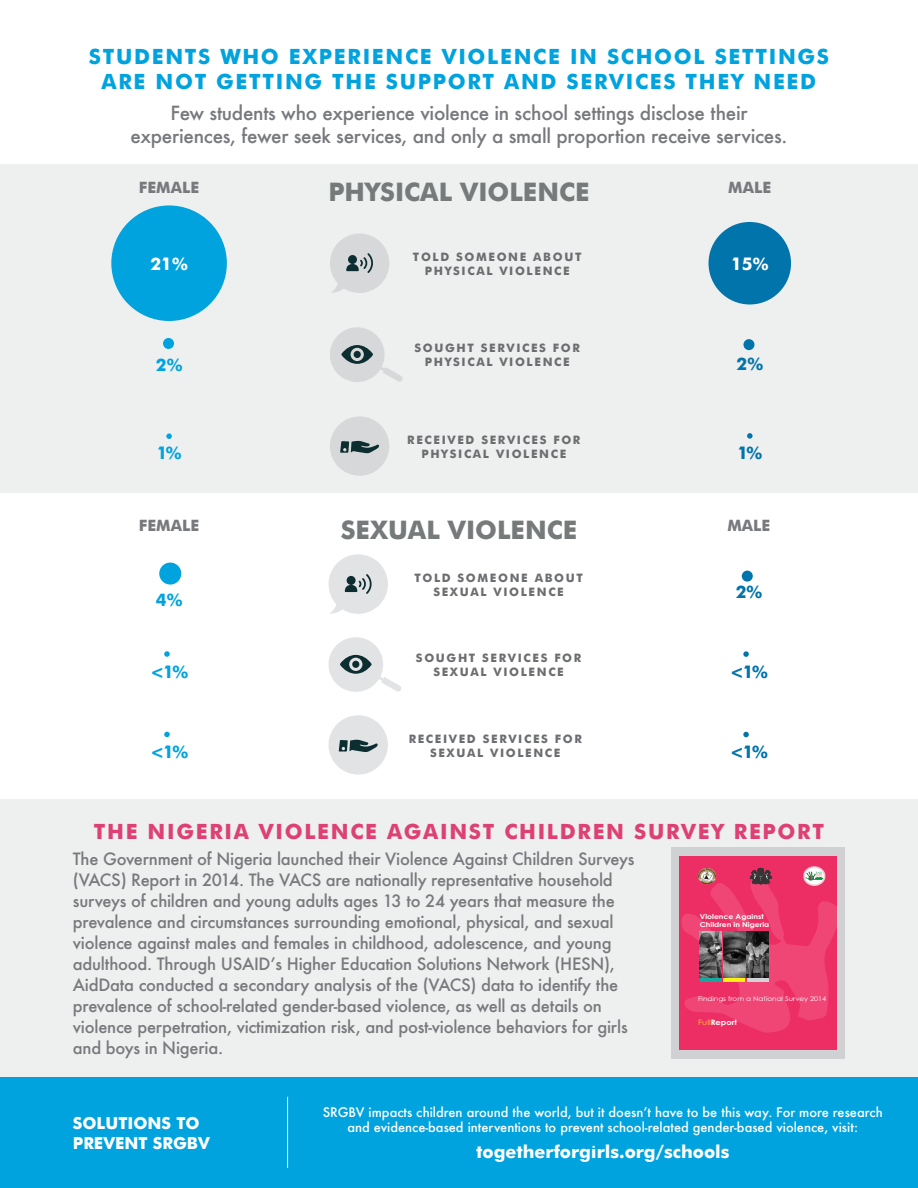
<style>
.page{position:relative;width:918px;height:1188px;background:#fff}
.page>*{position:absolute;margin:0;border:0;box-sizing:border-box;transform-origin:0 0}
.t1{font:700 25.5px "Futura";color:#767a7a}
.t2{font:700 21px "Futura";letter-spacing:.08em;color:#00a3de}
.t3{font:700 21px "Futura";letter-spacing:.08em;color:#dd4174}
.t4{font:500 18.9px/22.5px "Futura";letter-spacing:-.015em;color:#77797d;text-align:center}
.t5{font:700 18px "Futura";color:#fff}
.t6{font:700 17.25px "Futura";color:#00a3de}
.t7{font:700 17.25px "Futura";color:#0074ab}
.t8{font:700 17.25px "Futura";color:#fff}
.t9{font:500 16.5px/21px "Futura";letter-spacing:-.015em;color:#77797d}
.t10{font:700 16.5px/19.8px "Futura";color:#fff}
.t11{font:700 15.6px "Futura";color:#77797d}
.t12{font:500 12.9px/15.5px "Futura";color:#fff;text-align:center}
.t13{font:700 11.55px/14.1px "Futura";letter-spacing:.14em;color:#6c6d70;text-align:center}
.t14{font:700 7.35px "Century Gothic";color:#fefefe;scale:1.13 1}
.t15{font:700 6.9px/8.2px "Century Gothic";color:#fefefe;scale:1.13 1}
.t16{font:6.45px "Century Gothic";color:#fefefe;scale:1.13 1}
.s1{font-weight:400;color:#ffcc29}
</style>
<div class="page">
<div style="left:0;top:1077px;width:918px;height:111px;background:#00a3de"></div>
<div style="left:0;top:799px;width:918px;height:278px;background:#eeefef"></div>
<div style="left:0;top:164px;width:918px;height:329px;background:#eeefef"></div>
<svg style="left:671px;top:847px;width:174px;height:212px;background:#d9557a"></svg>
<div style="left:709px;top:222px;width:82px;height:82px;background:#0074ab;border-radius:50%"></div>
<div style="left:111px;top:205px;width:116px;height:116px;background:#00a3de;border-radius:50%"></div>
<svg style="left:330px;top:233px;width:59px;height:60px"></svg>
<svg style="left:747px;top:433px;width:6px;height:6px"></svg>
<svg style="left:166px;top:433px;width:6px;height:6px"></svg>
<svg style="left:330px;top:416px;width:59px;height:60px"></svg>
<div style="left:163px;top:338px;width:11px;height:11px;background:#00a3de;border-radius:50%"></div>
<div style="left:743px;top:339px;width:11px;height:11px;background:#0074ab;border-radius:50%"></div>
<svg style="left:330px;top:327px;width:73px;height:55px"></svg>
<svg style="left:743px;top:651px;width:6px;height:6px"></svg>
<svg style="left:164px;top:651px;width:6px;height:6px"></svg>
<svg style="left:328px;top:637px;width:73px;height:55px"></svg>
<svg style="left:328px;top:715px;width:60px;height:60px"></svg>
<svg style="left:743px;top:732px;width:6px;height:5px"></svg>
<svg style="left:164px;top:732px;width:6px;height:5px"></svg>
<div style="left:742px;top:571px;width:11px;height:11px;background:#0074ab;border-radius:50%"></div>
<div style="left:159px;top:563px;width:22px;height:22px;background:#00a3de;border-radius:50%"></div>
<svg style="left:328px;top:554px;width:60px;height:60px"></svg>
<hr style="left:287px;top:1097px;width:1px;height:71px;background:#fff">
<p class="t2" style="left:89px;top:41px;width:742px">STUDENTS WHO EXPERIENCE VIOLENCE IN SCHOOL SETTINGS</p>
<p class="t2" style="left:102px;top:67px;width:716px">ARE NOT GETTING THE SUPPORT AND SERVICES THEY NEED</p>
<p class="t4" style="left:131px;top:102px;width:658px">Few students who experience violence in school settings disclose their experiences, fewer seek services, and only a small proportion receive services.</p>
<p class="t11" style="left:139px;top:176px;width:62px">FEMALE</p>
<p class="t11" style="left:728px;top:176px;width:44px">MALE</p>
<p class="t1" style="left:328px;top:174px;width:263px">PHYSICAL VIOLENCE</p>
<p class="t13" style="left:413px;top:249px;width:170px">TOLD SOMEONE ABOUT<br>PHYSICAL VIOLENCE</p>
<p class="t8" style="left:150px;top:252px;width:39px">21%</p>
<p class="t8" style="left:731px;top:252px;width:39px">15%</p>
<p class="t13" style="left:415px;top:341px;width:167px">SOUGHT SERVICES FOR<br>PHYSICAL VIOLENCE</p>
<p class="t6" style="left:156px;top:353px;width:28px">2%</p>
<p class="t7" style="left:737px;top:351px;width:28px">2%</p>
<p class="t13" style="left:407px;top:432px;width:175px">RECEIVED SERVICES FOR<br>PHYSICAL VIOLENCE</p>
<p class="t6" style="left:157px;top:440px;width:26px">1%</p>
<p class="t7" style="left:737px;top:440px;width:26px">1%</p>
<p class="t11" style="left:139px;top:514px;width:62px">FEMALE</p>
<p class="t6" style="left:156px;top:587px;width:28px">4%</p>
<p class="t1" style="left:341px;top:511px;width:238px">SEXUAL VIOLENCE</p>
<p class="t13" style="left:414px;top:570px;width:170px">TOLD SOMEONE ABOUT<br>SEXUAL VIOLENCE</p>
<p class="t11" style="left:727px;top:514px;width:44px">MALE</p>
<p class="t7" style="left:736px;top:579px;width:28px">2%</p>
<p class="t13" style="left:416px;top:650px;width:167px">SOUGHT SERVICES FOR<br>SEXUAL VIOLENCE</p>
<p class="t6" style="left:150px;top:659px;width:40px">&lt;1%</p>
<p class="t7" style="left:730px;top:659px;width:40px">&lt;1%</p>
<p class="t13" style="left:409px;top:731px;width:175px">RECEIVED SERVICES FOR</p>
<p class="t6" style="left:150px;top:739px;width:40px">&lt;1%</p>
<p class="t13" style="left:430px;top:745px;width:132px">SEXUAL VIOLENCE</p>
<p class="t7" style="left:730px;top:739px;width:40px">&lt;1%</p>
<p class="t3" style="left:94px;top:816px;width:732px">THE NIGERIA VIOLENCE AGAINST CHILDREN SURVEY REPORT</p>
<p class="t9" style="left:73px;top:848px;width:563px">The Government of Nigeria launched their Violence Against Children Surveys (VACS) Report in 2014. The VACS are nationally representative household surveys of children and young adults ages 13 to 24 years that measure the prevalence and circumstances surrounding emotional, physical, and sexual violence against males and females in childhood, adolescence, and young adulthood. Through USAID’s Higher Education Solutions Network (HESN), AidData conducted a secondary analysis of the (VACS) data to identify the prevalence of school-related gender-based violence, as well as details on violence perpetration, victimization risk, and post-violence behaviors for girls and boys in Nigeria.</p>
<p class="t15" style="left:700px;top:912px;width:63px">Violence Against<br>Children in Nigeria</p>
<p class="t16" style="left:698px;top:994px;width:115px">Findings from a National Survey 2014</p>
<p class="t14" style="left:698px;top:1017px;width:36px"><span class="s1">Full</span>Report</p>
<p class="t10" style="left:73px;top:1112px;width:139px">SOLUTIONS TO<br>PREVENT SRGBV</p>
<p class="t12" style="left:323px;top:1104px;width:562px">SRGBV impacts children around the world, but it doesn’t have to be this way. For more research and evidence-based interventions to prevent school-related gender-based violence, visit:</p>
<p class="t5" style="left:476px;top:1139px;width:255px">togetherforgirls.org/schools</p>
</div>
